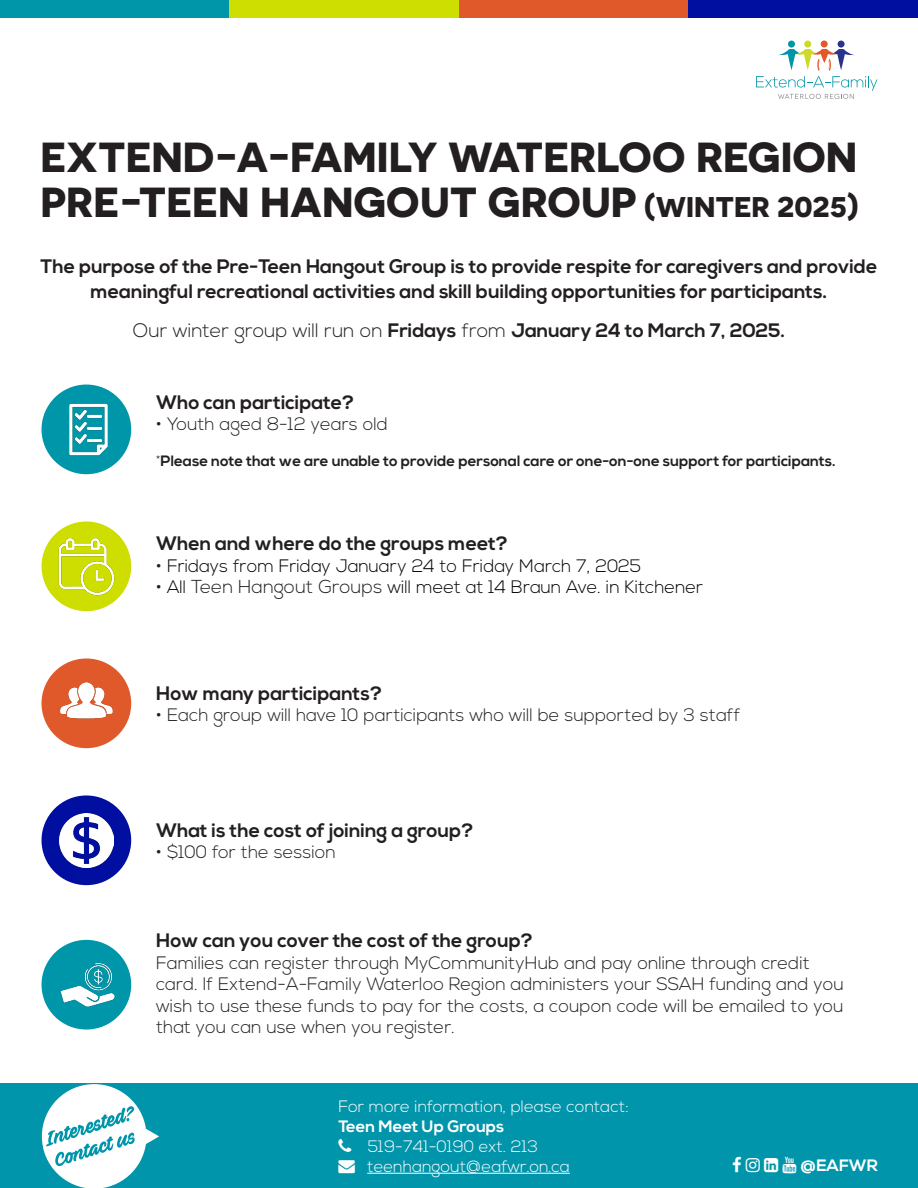
<style>
.page{position:relative;width:918px;height:1188px;background:#fff}
.page>*{position:absolute;margin:0;border:0;box-sizing:border-box;transform-origin:0 0}
.t1{font:700 42px "Novecentosanswide";color:#231f20}
.t2{font:700 19.5px/24.3px "Nexa";color:#231f20;text-align:center}
.t3{font:300 18px/21.6px "Nexa";color:#231f20}
.t4{font:300 18px "Nexa";color:#000}
.t5{font:300 16.5px "Nexa";color:#fff}
.t6{font:700 16.5px "Nexa";color:#fff}
.t7{font:700 15px "Nexa";color:#231f20}
.s1{font-size:28.5px}
.s2{font-size:20.25px}
.s3{font-weight:300}
.s4{color:#231f20}
.s5{font-size:18.75px;color:#231f20}
</style>
<div class="page">
<div style="left:0;top:1084px;width:918px;height:104px;background:#0095aa"></div>
<svg style="left:42px;top:1084px;width:117px;height:104px"></svg>
<hr style="left:367px;top:1173px;width:203px;height:1px;background:#fff">
<div style="left:0;top:0;width:230px;height:17px;background:#0096a9"></div>
<div style="left:230px;top:0;width:229px;height:17px;background:#cdde00"></div>
<div style="left:459px;top:0;width:229px;height:17px;background:#df592a"></div>
<div style="left:688px;top:0;width:230px;height:17px;background:#000f9f"></div>
<div style="left:42px;top:385px;width:89px;height:89px;background:#0096a9;border-radius:45px"></div>
<img style="left:61px;top:403px;width:54px;height:54px">
<img style="left:42px;top:522px;width:89px;height:89px">
<div style="left:42px;top:940px;width:89px;height:90px;background:#0096a9;border-radius:50%"></div>
<img style="left:61px;top:963px;width:54px;height:44px">
<div style="left:42px;top:658px;width:89px;height:90px;background:#e0592a;border-radius:50%"></div>
<img style="left:60px;top:682px;width:53px;height:37px">
<div style="left:42px;top:795px;width:89px;height:90px;background:#000f9f;border-radius:50%"></div>
<img style="left:59px;top:813px;width:54px;height:54px">
<div style="left:788px;top:41px;width:7px;height:7px;background:#0096aa;border-radius:50%"></div>
<div style="left:804px;top:41px;width:7px;height:7px;background:#ccdb29;border-radius:50%"></div>
<div style="left:838px;top:41px;width:7px;height:7px;background:#2a328e;border-radius:50%"></div>
<div style="left:821px;top:40px;width:7px;height:7px;background:#e25828;border-radius:50%"></div>
<svg style="left:756px;top:49px;width:121px;height:50px"></svg>
<p class="t1" style="left:40px;top:131px;width:818px">EXTEND-A-FAMILY WATERLOO REGION</p>
<p class="t1" style="left:40px;top:176px;width:820px">PRE-TEEN HANGOUT GROUP <span class="s1">(WINTER 2025)</span></p>
<p class="t2" style="left:40px;top:255px;width:839px">The purpose of the Pre-Teen Hangout Group is to provide respite for caregivers and provide meaningful recreational activities and skill building opportunities for participants<span class="s2">.</span></p>
<p class="t2" style="left:133px;top:318px;width:654px"><span class="s3">Our winter group will run on</span> Fridays <span class="s3">from</span> January 24 to March 7, 2025.</p>
<p class="t2" style="left:156px;top:390px;width:200px">Who can participate?</p>
<p class="t3" style="left:156px;top:414px;width:233px">• Youth aged 8-12 years old</p>
<p class="t7" style="left:156px;top:452px;width:681px"><span class="s3">*</span>Please note that we are unable to provide personal care or one-on-one support for participants.</p>
<p class="t2" style="left:156px;top:532px;width:353px">When and where do the groups meet?</p>
<p class="t4" style="left:156px;top:555px;width:487px"><span class="s4">•</span> Fridays from Friday January 24 to Friday March 7, 2025</p>
<p class="t4" style="left:156px;top:577px;width:549px"><span class="s4">•</span> All <span class="s5">Teen Hangout Groups</span> will meet at 14 Braun Ave. in Kitchener</p>
<p class="t2" style="left:156px;top:681px;width:227px">How many participants?</p>
<p class="t3" style="left:156px;top:705px;width:586px">• Each group will have 10 participants who will be supported by 3 staff</p>
<p class="t2" style="left:156px;top:818px;width:319px">What is the cost of joining a group?</p>
<p class="t3" style="left:156px;top:842px;width:181px">• $100 for the session</p>
<p class="t2" style="left:156px;top:929px;width:378px">How can you cover the cost of the group?</p>
<p class="t3" style="left:156px;top:953px;width:689px">Families can register through MyCommunityHub and pay online through credit card. If Extend-A-Family Waterloo Region administers your SSAH funding and you wish to use these funds to pay for the costs, a coupon code will be emailed to you that you can use when you register.</p>
<p class="t5" style="left:338px;top:1097px;width:292px">For more information, please contact:</p>
<p class="t6" style="left:338px;top:1117px;width:168px">Teen Meet Up Groups</p>
<p class="t5" style="left:368px;top:1137px;width:172px">519-741-0190 ext. 213</p>
<p class="t5" style="left:338px;top:1156px;width:233px">→ teenhangout@eafwr.on.ca</p>
<p class="t6" style="left:801px;top:1156px;width:79px">@EAFWR</p>
</div>
